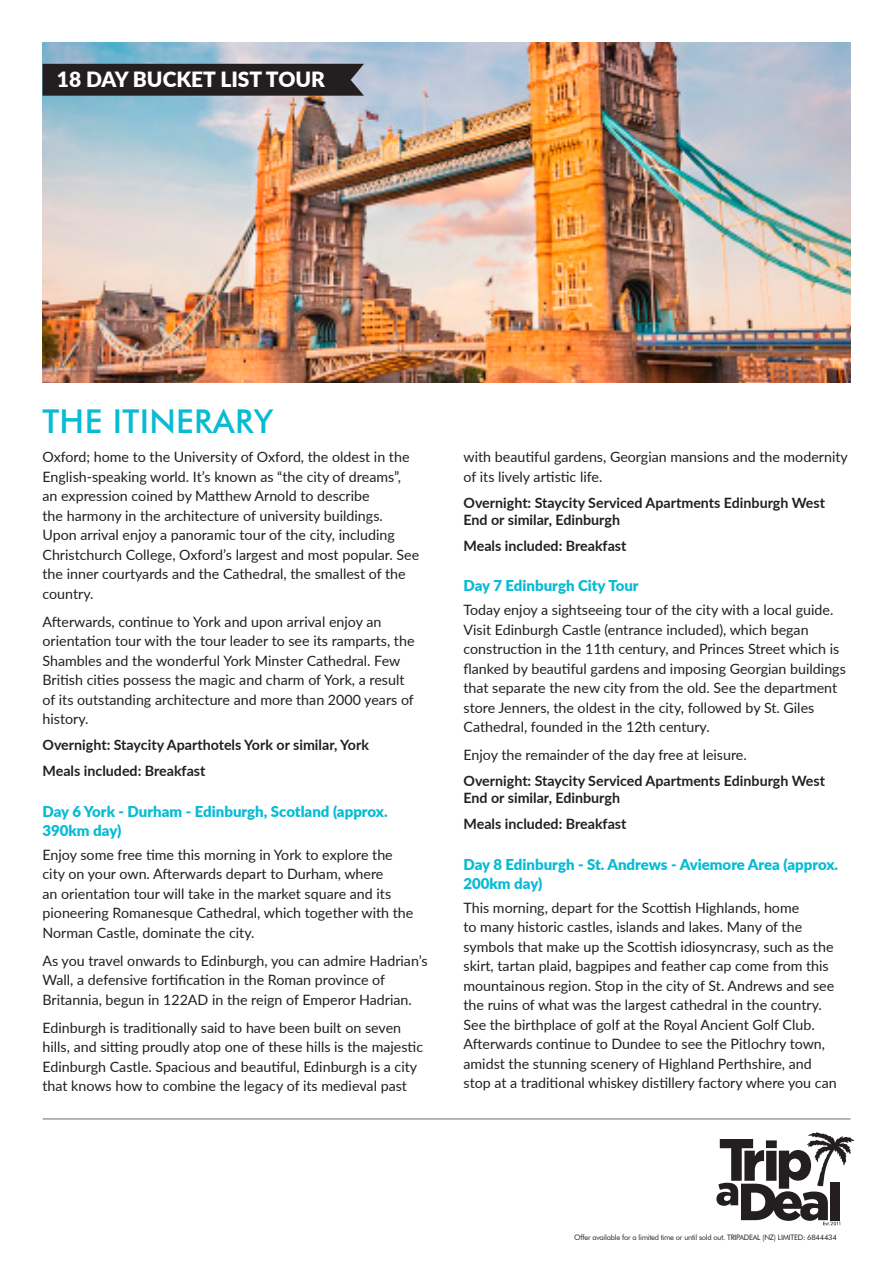
<style>
.page{position:relative;width:893px;height:1263px;background:#fff}
.page>*{position:absolute;margin:0;border:0;box-sizing:border-box;transform-origin:0 0}
.SUBHEAD{font:500 33px "Futura BT";letter-spacing:.01em;color:#07bbd3}
.t1{font:900 21px "Lato";color:#fff}
.SUBHEAD-2{font:900 15px/19.5px "Lato";color:#07bbd3}
.BODY{font:14.25px/19.5px "Lato";color:#231f20}
.BODY_BOLD{font:700 14.25px/17.2px "Lato";color:#231f20}
.t2{font:7.5px "Futura BT";letter-spacing:-.03em;color:#231f20}
</style>
<div class="page">
<svg style="left:716px;top:1132px;width:138px;height:93px"></svg>
<hr style="left:43px;top:1119px;width:807px;height:1px;background:#6c6d70">
<img style="left:43px;top:43px;width:807px;height:340px">
<div style="left:43px;top:64px;width:321px;height:32px;background:#231f20"></div>
<p class="t1" style="left:57px;top:63px;width:269px">18 DAY BUCKET LIST TOUR</p>
<p class="SUBHEAD" style="left:43px;top:402px;width:233px">THE ITINERARY</p>
<p class="BODY" style="left:43px;top:447px;width:378px">Oxford; home to the University of Oxford, the oldest in the English-speaking world. It’s known as “the city of dreams”, an expression coined by Matthew Arnold to describe<br>the harmony in the architecture of university buildings.<br>Upon arrival enjoy a panoramic tour of the city, including Christchurch College, Oxford’s largest and most popular. See the inner courtyards and the Cathedral, the smallest of the country.</p>
<p class="BODY" style="left:43px;top:611px;width:374px">Afterwards, continue to York and upon arrival enjoy an orientation tour with the tour leader to see its ramparts, the Shambles and the wonderful York Minster Cathedral. Few British cities possess the magic and charm of York, a result of its outstanding architecture and more than 2000 years of history.</p>
<p class="BODY_BOLD" style="left:43px;top:736px;width:328px">Overnight: Staycity Aparthotels York or similar, York</p>
<p class="BODY_BOLD" style="left:43px;top:761px;width:164px">Meals included: Breakfast</p>
<p class="SUBHEAD-2" style="left:43px;top:801px;width:347px">Day 6 York - Durham - Edinburgh, Scotland (approx.<br>390km day)</p>
<p class="BODY" style="left:43px;top:844px;width:372px">Enjoy some free time this morning in York to explore the city on your own. Afterwards depart to Durham, where<br>an orientation tour will take in the market square and its pioneering Romanesque Cathedral, which together with the Norman Castle, dominate the city.</p>
<p class="BODY" style="left:43px;top:950px;width:387px">As you travel onwards to Edinburgh, you can admire Hadrian’s<br>Wall, a defensive fortification in the Roman province of<br>Britannia, begun in 122AD in the reign of Emperor Hadrian.</p>
<p class="BODY" style="left:43px;top:1017px;width:382px">Edinburgh is traditionally said to have been built on seven hills, and sitting proudly atop one of these hills is the majestic Edinburgh Castle. Spacious and beautiful, Edinburgh is a city that knows how to combine the legacy of its medieval past</p>
<p class="BODY" style="left:463px;top:447px;width:386px">with beautiful gardens, Georgian mansions and the modernity of its lively artistic life.</p>
<p class="BODY_BOLD" style="left:463px;top:493px;width:363px">Overnight: Staycity Serviced Apartments Edinburgh West<br>End or similar, Edinburgh</p>
<p class="BODY_BOLD" style="left:463px;top:536px;width:164px">Meals included: Breakfast</p>
<p class="SUBHEAD-2" style="left:463px;top:575px;width:177px">Day 7 Edinburgh City Tour</p>
<p class="BODY" style="left:463px;top:599px;width:384px">Today enjoy a sightseeing tour of the city with a local guide.<br>Visit Edinburgh Castle (entrance included), which began construction in the 11th century, and Princes Street which is flanked by beautiful gardens and imposing Georgian buildings that separate the new city from the old. See the department store Jenners, the oldest in the city, followed by St. Giles Cathedral, founded in the 12th century.</p>
<p class="BODY" style="left:463px;top:744px;width:285px">Enjoy the remainder of the day free at leisure.</p>
<p class="BODY_BOLD" style="left:463px;top:771px;width:363px">Overnight: Staycity Serviced Apartments Edinburgh West<br>End or similar, Edinburgh</p>
<p class="BODY_BOLD" style="left:463px;top:814px;width:164px">Meals included: Breakfast</p>
<p class="SUBHEAD-2" style="left:463px;top:854px;width:376px">Day 8 Edinburgh - St. Andrews - Aviemore Area (approx.<br>200km day)</p>
<p class="BODY" style="left:463px;top:897px;width:375px">This morning, depart for the Scottish Highlands, home<br>to many historic castles, islands and lakes. Many of the symbols that make up the Scottish idiosyncrasy, such as the skirt, tartan plaid, bagpipes and feather cap come from this mountainous region. Stop in the city of St. Andrews and see the ruins of what was the largest cathedral in the country.<br>See the birthplace of golf at the Royal Ancient Golf Club.<br>Afterwards continue to Dundee to see the Pitlochry town, amidst the stunning scenery of Highland Perthshire, and stop at a traditional whiskey distillery factory where you can</p>
<p class="t2" style="left:574px;top:1232px;width:264px">Offer available for a limited time or until sold out. TRIPADEAL (NZ) LIMITED: 6844434</p>
</div>
